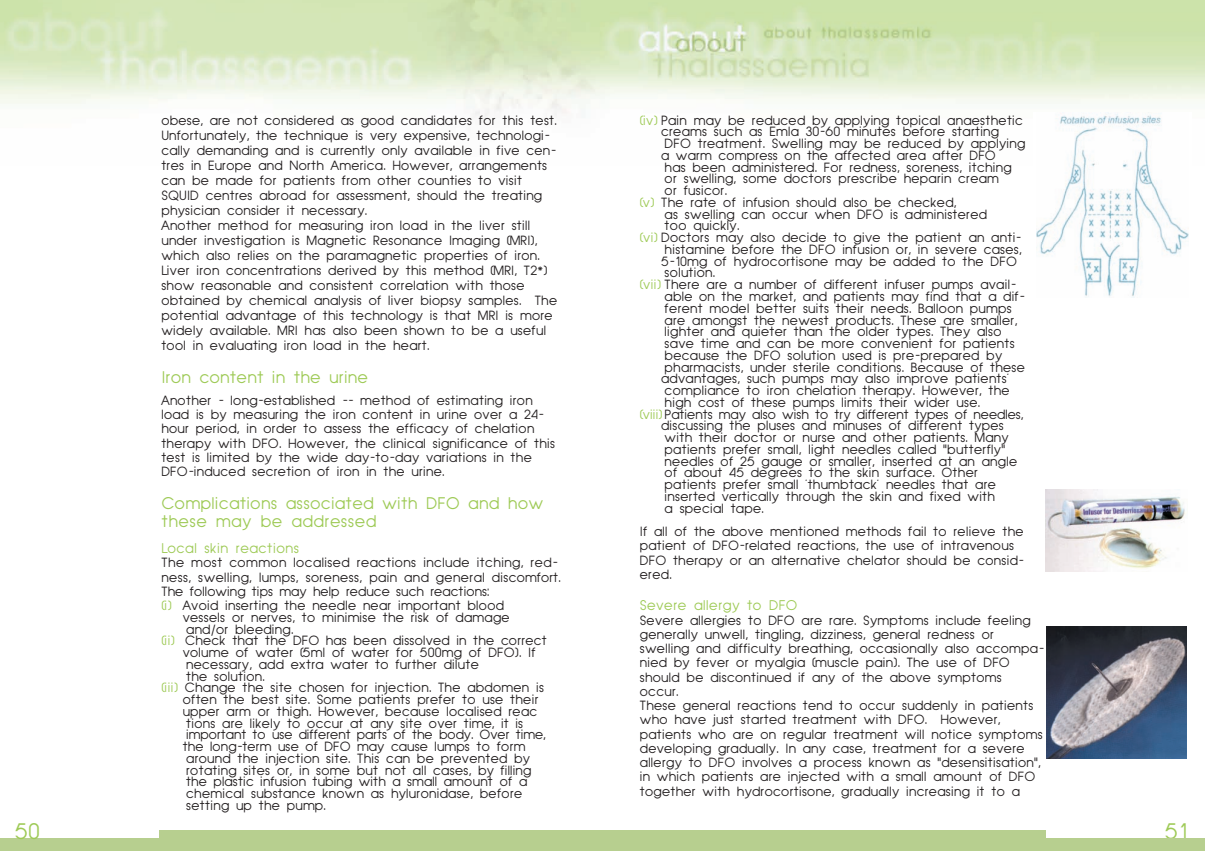
<style>
.page{position:relative;width:1205px;height:851px;background:#fff}
.page>*{position:absolute;margin:0;border:0;box-sizing:border-box;transform-origin:0 0}
.t1{font:20px "UB Front Normal";color:#9eca56}
.t2{font:15px/18px "UB Front Normal";letter-spacing:.005em;color:#9eca56}
.t3{font:12.5px "UB Front Normal";letter-spacing:.015em;color:#9eca56}
.t4{font:11.88px/14.2px "UB Front Normal";color:#231f20}
.t5{font:11.88px "UB Front Normal";letter-spacing:-.025em;color:#231f20}
.s1{color:#9eca56}
</style>
<div class="page">
<img style="left:1045px;top:489px;width:141px;height:82px">
<img style="left:0;top:0;width:1204px;height:123px">
<div style="left:0;top:838px;width:1204px;height:12px;background:#b7cf8f"></div>
<div style="left:159px;top:830px;width:886px;height:8px;background:#b7cf8f"></div>
<img style="left:1047px;top:627px;width:139px;height:131px">
<div style="left:1033px;top:113px;width:159px;height:189px;background:#fff"></div>
<img style="left:1037px;top:113px;width:151px;height:184px">
<p class="t4" style="left:161px;top:113px;width:398px;line-height:15px">obese, are not considered as good candidates for this test.<br>Unfortunately, the technique is very expensive, technologi&shy;cally demanding and is currently only available in five cen&shy;tres in Europe and North America. However, arrangements can be made for patients from other counties to visit SQUID centres abroad for assessment, should the treating physician consider it necessary.<br>Another method for measuring iron load in the liver still under investigation is Magnetic Resonance Imaging (MRI), which also relies on the paramagnetic properties of iron.<br>Liver iron concentrations derived by this method (MRI, T2*) show reasonable and consistent correlation with those obtained by chemical analysis of liver biopsy samples. The potential advantage of this technology is that MRI is more widely available. MRI has also been shown to be a useful tool in evaluating iron load in the heart.</p>
<p class="t2" style="left:161px;top:368px;width:208px">Iron content in the urine</p>
<p class="t4" style="left:161px;top:393px;width:396px">Another - long-established -- method of estimating iron load is by measuring the iron content in urine over a 24- hour period, in order to assess the efficacy of chelation therapy with DFO. However, the clinical significance of this test is limited by the wide day-to-day variations in the DFO-induced secretion of iron in the urine.</p>
<p class="t2" style="left:161px;top:495px;width:383px">Complications associated with DFO and how these may be addressed</p>
<p class="t3" style="left:161px;top:541px;width:139px">Local skin reactions</p>
<p class="t4" style="left:161px;top:556px;width:401px">The most common localised reactions include itching, red&shy;ness, swelling, lumps, soreness, pain and general discomfort.<br>The following tips may help reduce such reactions:<br><span class="s1">(i)</span> Avoid inserting the needle near important blood</p>
<p class="t4" style="left:182px;top:610px;width:329px">vessels or nerves, to minimise the risk of damage</p>
<p class="t4" style="left:186px;top:622px;width:109px">and/or bleeding.</p>
<p class="t4" style="left:161px;top:634px;width:387px"><span class="s1">(ii)</span> Check that the DFO has been dissolved in the correct</p>
<p class="t4" style="left:182px;top:645px;width:355px">volume of water (5ml of water for 500mg of DFO). If</p>
<p class="t4" style="left:186px;top:657px;width:294px">necessary, add extra water to further dilute</p>
<p class="t4" style="left:186px;top:669px;width:80px">the solution.</p>
<p class="t4" style="left:161px;top:681px;width:384px"><span class="s1">(iii)</span> Change the site chosen for injection. The abdomen is</p>
<p class="t4" style="left:182px;top:692px;width:358px">often the best site. Some patients prefer to use their</p>
<p class="t4" style="left:182px;top:704px;width:356px">upper arm or thigh. However, because localised reac</p>
<p class="t4" style="left:186px;top:716px;width:339px">tions are likely to occur at any site over time, it is</p>
<p class="t5" style="left:186px;top:728px;width:361px">important to use different parts of the body. Over time,</p>
<p class="t4" style="left:182px;top:739px;width:345px">the long-term use of DFO may cause lumps to form</p>
<p class="t4" style="left:186px;top:751px;width:346px">around the injection site. This can be prevented by</p>
<p class="t4" style="left:186px;top:763px;width:347px">rotating sites or, in some but not all cases, by filling</p>
<p class="t4" style="left:186px;top:775px;width:343px">the plastic infusion tubing with a small amount of a</p>
<p class="t4" style="left:186px;top:786px;width:338px">chemical substance known as hyluronidase, before</p>
<p class="t4" style="left:186px;top:798px;width:141px">setting up the pump.</p>
<p class="t4" style="left:639px;top:113px;width:385px"><span class="s1">(iv)</span> Pain may be reduced by applying topical anaesthetic</p>
<p class="t4" style="left:660px;top:125px;width:340px">creams such as Emla 30-60 minutes before starting</p>
<p class="t4" style="left:664px;top:137px;width:362px">DFO treatment. Swelling may be reduced by applying</p>
<p class="t4" style="left:660px;top:149px;width:336px">a warm compress on the affected area after DFO</p>
<p class="t4" style="left:664px;top:160px;width:349px">has been administered. For redness, soreness, itching</p>
<p class="t4" style="left:664px;top:172px;width:336px">or swelling, some doctors prescribe heparin cream</p>
<p class="t4" style="left:664px;top:184px;width:64px">or fusicor.</p>
<p class="t4" style="left:639px;top:196px;width:318px"><span class="s1">(v)</span> The rate of infusion should also be checked,</p>
<p class="t4" style="left:664px;top:207px;width:324px">as swelling can occur when DFO is administered</p>
<p class="t4" style="left:664px;top:219px;width:76px">too quickly.</p>
<p class="t4" style="left:639px;top:231px;width:383px"><span class="s1">(vi)</span> Doctors may also decide to give the patient an anti-</p>
<p class="t4" style="left:664px;top:243px;width:359px">histamine before the DFO infusion or, in severe cases,</p>
<p class="t4" style="left:660px;top:254px;width:357px">5-10mg of hydrocortisone may be added to the DFO</p>
<p class="t4" style="left:664px;top:266px;width:52px">solution.</p>
<p class="t4" style="left:639px;top:278px;width:378px"><span class="s1">(vii)</span> There are a number of different infuser pumps avail-</p>
<p class="t4" style="left:664px;top:290px;width:362px">able on the market, and patients may find that a dif-</p>
<p class="t4" style="left:664px;top:301px;width:349px">ferent model better suits their needs. Balloon pumps</p>
<p class="t4" style="left:664px;top:313px;width:354px">are amongst the newest products. These are smaller,</p>
<p class="t4" style="left:664px;top:325px;width:339px">lighter and quieter than the older types. They also</p>
<p class="t4" style="left:664px;top:337px;width:352px">save time and can be more convenient for patients</p>
<p class="t4" style="left:664px;top:348px;width:339px">because the DFO solution used is pre-prepared by</p>
<p class="t4" style="left:664px;top:360px;width:362px">pharmacists, under sterile conditions. Because of these</p>
<p class="t4" style="left:660px;top:372px;width:350px">advantages, such pumps may also improve patients'</p>
<p class="t4" style="left:664px;top:384px;width:347px">compliance to iron chelation therapy. However, the</p>
<p class="t4" style="left:664px;top:395px;width:317px">high cost of these pumps limits their wider use.</p>
<p class="t5" style="left:639px;top:407px;width:385px"><span class="s1">(viii)</span> Patients may also wish to try different types of needles,</p>
<p class="t4" style="left:660px;top:419px;width:345px">discussing the pluses and minuses of different types</p>
<p class="t4" style="left:664px;top:431px;width:346px">with their doctor or nurse and other patients. Many</p>
<p class="t4" style="left:664px;top:442px;width:342px">patients prefer small, light needles called "butterfly"</p>
<p class="t4" style="left:664px;top:454px;width:354px">needles of 25 gauge or smaller, inserted at an angle</p>
<p class="t4" style="left:664px;top:466px;width:315px">of about 45 degrees to the skin surface. Other</p>
<p class="t4" style="left:664px;top:478px;width:333px">patients prefer small 'thumbtack' needles that are</p>
<p class="t4" style="left:664px;top:489px;width:332px">inserted vertically through the skin and fixed with</p>
<p class="t4" style="left:664px;top:501px;width:101px">a special tape.</p>
<p class="t4" style="left:639px;top:525px;width:386px">If all of the above mentioned methods fail to relieve the patient of DFO-related reactions, the use of intravenous DFO therapy or an alternative chelator should be consid&shy;ered.</p>
<p class="t3" style="left:639px;top:598px;width:159px">Severe allergy to DFO</p>
<p class="t4" style="left:639px;top:613px;width:406px">Severe allergies to DFO are rare. Symptoms include feeling generally unwell, tingling, dizziness, general redness or swelling and difficulty breathing, occasionally also accompa&shy;nied by fever or myalgia (muscle pain). The use of DFO should be discontinued if any of the above symptoms<br>occur.<br>These general reactions tend to occur suddenly in patients who have just started treatment with DFO. However, patients who are on regular treatment will notice symptoms developing gradually. In any case, treatment for a severe allergy to DFO involves a process known as "desensitisation", in which patients are injected with a small amount of DFO together with hydrocortisone, gradually increasing it to a</p>
<h1 class="t1" style="left:14px;top:820px;width:27px">50</h1>
<h1 class="t1" style="left:1163px;top:820px;width:24px">51</h1>
</div>
